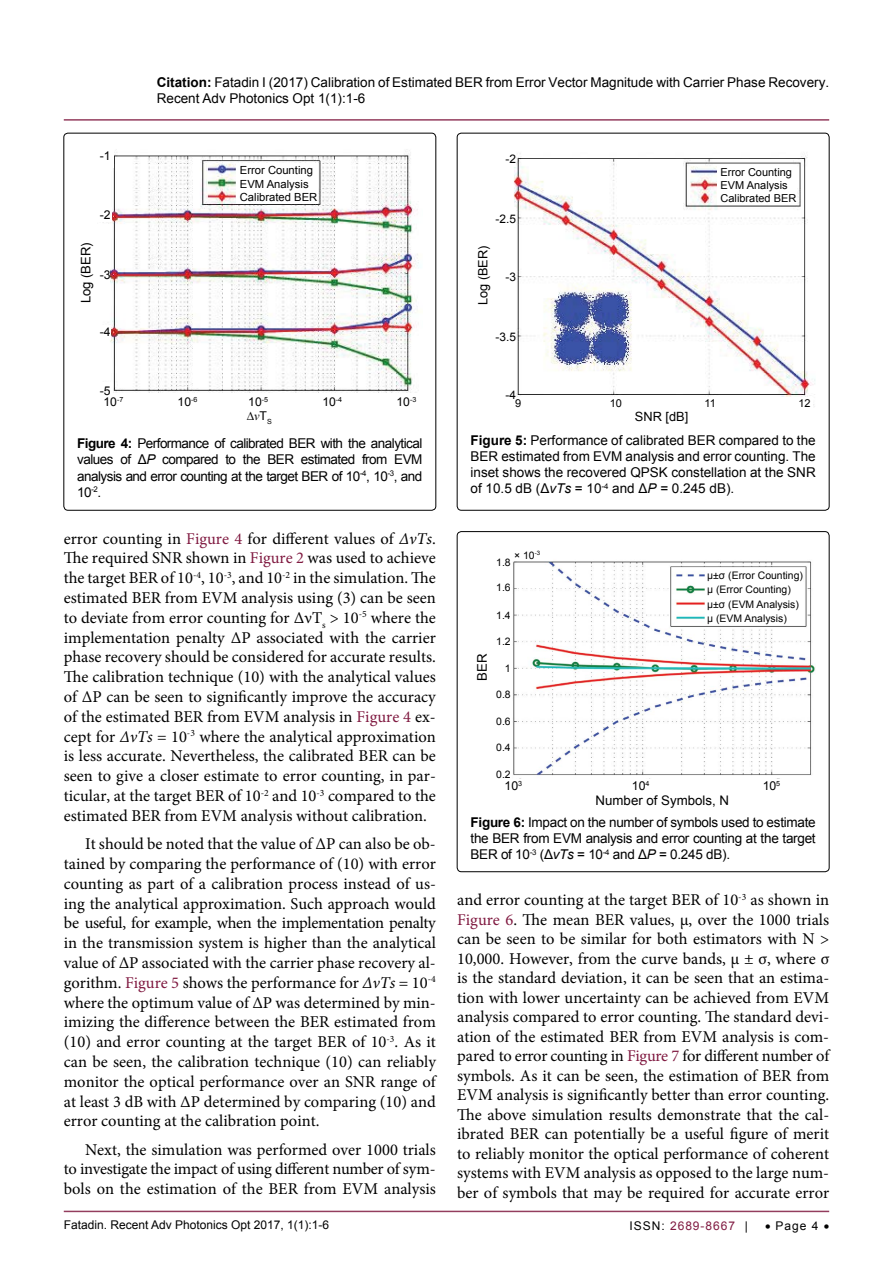
<style>
.page{position:relative;width:893px;height:1263px;background:#fff}
.page>*{position:absolute;margin:0;border:0;box-sizing:border-box;transform-origin:0 0}
.t1{font:16.5px/19.8px "Minion Pro";color:#000;text-align:justify}
.t2{font:13.5px/16.2px "Arial";color:#000;text-align:justify}
.t3{font:13.35px "Arial";color:#000}
.t4{font:13.2px "Arial";color:#000}
.t5{font:12.9px "Arial";color:#000}
.t6{font:12.75px "Arial";color:#000}
.t7{font:12.3px "Arial";color:#000}
.t8{font:12.15px "Arial";color:#000}
.t9{font:12px "Arial";color:#000}
.t10{font:12px "Arial";letter-spacing:.08em;color:#801a41}
.t11{font:11.85px "Arial";color:#000}
.t12{font:11.25px/13.6px "Arial";color:#000}
.t13{font:10.95px/13.4px "Arial";color:#000}
.t14{font:10.35px/14.2px "Arial";color:#000}
.s1{font-weight:700}
.s2{font-family:"Times New Roman";font-style:italic}
.s3{font-style:italic}
.s4{color:#801a41}
.s5{color:#000}
</style>
<div class="page">
<hr style="left:64px;top:1211px;width:765px;height:1px;background:#801a41">
<hr style="left:64px;top:119px;width:765px;height:2px;background:#801a41">
<div style="left:64px;top:133px;width:372px;height:377px;border:1px solid #000;border-radius:4px"></div>
<img style="left:103px;top:150px;width:316px;height:243px">
<div style="left:237px;top:163px;width:81px;height:40px;background:#fff"></div>
<div style="left:95px;top:382px;width:18px;height:14px;background:#fff"></div>
<div style="left:96px;top:325px;width:15px;height:15px;background:#fff"></div>
<div style="left:98px;top:267px;width:12px;height:19px;background:#fff"></div>
<div style="left:96px;top:207px;width:16px;height:15px;background:#fff"></div>
<div style="left:90px;top:148px;width:23px;height:20px;background:#fff"></div>
<div style="left:457px;top:133px;width:372px;height:377px;border:1px solid #000;border-radius:4px"></div>
<img style="left:513px;top:153px;width:302px;height:254px">
<div style="left:471px;top:207px;width:45px;height:198px;background:#fff"></div>
<div style="left:471px;top:150px;width:45px;height:17px;background:#fff"></div>
<div style="left:505px;top:397px;width:308px;height:29px;background:#fff"></div>
<div style="left:717px;top:165px;width:80px;height:39px;background:#fff"></div>
<div style="left:457px;top:531px;width:372px;height:341px;border:1px solid #000;border-radius:4px"></div>
<img style="left:513px;top:561px;width:302px;height:218px">
<div style="left:706px;top:570px;width:97px;height:55px;background:#fff"></div>
<p class="t2" style="left:157px;top:74px;width:674px"><span class="s1">Citation:</span> Fatadin I (2017) Calibration of Estimated BER from Error Vector Magnitude with Carrier Phase Recovery.<br>Recent Adv Photonics Opt 1(1):1-6</p>
<p class="t8" style="left:100px;top:148px;width:12px">-1</p>
<p class="t11" style="left:506px;top:151px;width:12px">-2</p>
<p class="t12" style="left:240px;top:163px;width:79px">Error Counting<br>EVM Analysis<br>Calibrated BER</p>
<p class="t13" style="left:720px;top:165px;width:77px">Error Counting<br>EVM Analysis<br>Calibrated BER</p>
<p class="t8" style="left:100px;top:207px;width:12px">-2</p>
<p class="t11" style="left:496px;top:211px;width:22px">-2.5</p>
<p class="t4" style="left:77px;top:303px;width:62px;rotate:-90deg">Log (BER)</p>
<p class="t8" style="left:100px;top:266px;width:12px">-3</p>
<p class="t5" style="left:474px;top:305px;width:61px;rotate:-90deg">Log (BER)</p>
<p class="t11" style="left:506px;top:269px;width:12px">-3</p>
<p class="t8" style="left:100px;top:324px;width:12px">-4</p>
<p class="t11" style="left:496px;top:329px;width:22px">-3.5</p>
<p class="t8" style="left:100px;top:383px;width:12px">-5</p>
<p class="t8" style="left:103px;top:394px;width:21px">10<sup>-7</sup></p>
<p class="t8" style="left:178px;top:394px;width:21px">10<sup>-6</sup></p>
<p class="t8" style="left:248px;top:394px;width:21px">10<sup>-5</sup></p>
<p class="t8" style="left:322px;top:394px;width:21px">10<sup>-4</sup></p>
<p class="t8" style="left:396px;top:394px;width:21px">10<sup>-3</sup></p>
<p class="t8" style="left:247px;top:407px;width:27px">∆<span class="s2">v</span>T<sub>S</sub></p>
<p class="t2" style="left:77px;top:435px;width:347px"><span class="s1">Figure 4:</span> Performance of calibrated BER with the analytical values of Δ<span class="s3">P</span> compared to the BER estimated from EVM analysis and error counting at the target BER of 10<sup>-</sup><sup>4</sup>, 10<sup>-</sup><sup>3</sup>, and 10<sup>-</sup><sup>2</sup>.</p>
<p class="t1" style="left:64px;top:528px;width:374px">error counting in <span class="s4">Figure 4</span> for different values of <span class="s3">ΔνTs</span>.<br>The required SNR shown in <span class="s4">Figure 2</span> was used to achieve the target BER of 10<sup>-4</sup>, 10<sup>-3</sup>, and 10<sup>-2</sup> in the simulation. The estimated BER from EVM analysis using (3) can be seen to deviate from error counting for ∆νT<sub>s</sub> &gt; 10<sup>-5</sup> where the implementation penalty ∆P associated with the carrier phase recovery should be considered for accurate results.<br>The calibration technique (10) with the analytical values of ∆P can be seen to significantly improve the accuracy of the estimated BER from EVM analysis in <span class="s4">Figure 4</span> ex&shy;cept for <span class="s3">ΔνTs</span> = 10<sup>-3</sup> where the analytical approximation is less accurate. Nevertheless, the calibrated BER can be seen to give a closer estimate to error counting, in par&shy;ticular, at the target BER of 10<sup>-2</sup> and 10<sup>-3</sup> compared to the estimated BER from EVM analysis without calibration.</p>
<p class="t1" style="left:64px;top:834px;width:374px;text-indent:21px">It should be noted that the value of ∆P can also be ob&shy;tained by comparing the performance of (10) with error counting as part of a calibration process instead of us&shy;ing the analytical approximation. Such approach would be useful, for example, when the implementation penalty in the transmission system is higher than the analytical value of ∆P associated with the carrier phase recovery al&shy;gorithm. <span class="s4">Figure 5</span> shows the performance for <span class="s3">ΔνTs</span> = 10<sup>-4 </sup>where the optimum value of ∆P was determined by min&shy;imizing the difference between the BER estimated from (10) and error counting at the target BER of 10<sup>-3</sup>. As it can be seen, the calibration technique (10) can reliably monitor the optical performance over an SNR range of at least 3 dB with ∆P determined by comparing (10) and error counting at the calibration point.</p>
<p class="t1" style="left:64px;top:1139px;width:374px;text-indent:21px">Next, the simulation was performed over 1000 trials to investigate the impact of using different number of sym&shy;bols on the estimation of the BER from EVM analysis</p>
<p class="t11" style="left:506px;top:387px;width:12px">-4</p>
<p class="t13" style="left:515px;top:396px;width:8px">9</p>
<p class="t13" style="left:610px;top:396px;width:14px">10</p>
<p class="t13" style="left:705px;top:396px;width:13px">11</p>
<p class="t13" style="left:798px;top:396px;width:14px">12</p>
<p class="t2" style="left:471px;top:432px;width:347px"><span class="s1">Figure 5:</span> Performance of calibrated BER compared to the BER estimated from EVM analysis and error counting. The inset shows the recovered QPSK constellation at the SNR of 10.5 dB (Δ<span class="s3">νTs</span> = 10<sup>-</sup><sup>4</sup> and Δ<span class="s3">P</span> = 0.245 dB).</p>
<p class="t6" style="left:635px;top:409px;width:55px">SNR [dB]</p>
<p class="t3" style="left:473px;top:681px;width:29px;rotate:-90deg">BER</p>
<p class="t14" style="left:514px;top:548px;width:27px">× 10<sup>-3</sup></p>
<p class="t14" style="left:496px;top:555px;width:16px">1.8</p>
<p class="t14" style="left:496px;top:581px;width:16px">1.6</p>
<p class="t14" style="left:496px;top:608px;width:16px">1.4</p>
<p class="t14" style="left:496px;top:634px;width:16px">1.2</p>
<p class="t14" style="left:505px;top:661px;width:7px">1</p>
<p class="t14" style="left:496px;top:687px;width:16px">0.8</p>
<p class="t14" style="left:496px;top:715px;width:16px">0.6</p>
<p class="t14" style="left:496px;top:740px;width:16px">0.4</p>
<p class="t14" style="left:496px;top:768px;width:16px">0.2</p>
<p class="t14" style="left:707px;top:568px;width:97px">µ±σ (Error Counting) µ (Error Counting) µ±σ (EVM Analysis) µ (EVM Analysis)</p>
<p class="t7" style="left:504px;top:778px;width:19px">10<sup>3</sup></p>
<p class="t7" style="left:632px;top:778px;width:19px">10<sup>4</sup></p>
<p class="t7" style="left:763px;top:778px;width:19px">10<sup>5</sup></p>
<p class="t4" style="left:596px;top:791px;width:135px">Number of Symbols, N</p>
<p class="t2" style="left:471px;top:814px;width:347px"><span class="s1">Figure 6:</span> Impact on the number of symbols used to estimate the BER from EVM analysis and error counting at the target BER of 10<sup>-</sup><sup>3</sup> (Δ<span class="s3">νTs</span> = 10<sup>-</sup><sup>4</sup> and Δ<span class="s3">P</span> = 0.245 dB).</p>
<p class="t1" style="left:457px;top:890px;width:374px">and error counting at the target BER of 10<sup>-3</sup> as shown in <span class="s4">Figure 6</span>. The mean BER values, µ, over the 1000 trials can be seen to be similar for both estimators with N &gt; 10,000. However, from the curve bands, µ ± σ, where σ is the standard deviation, it can be seen that an estima&shy;tion with lower uncertainty can be achieved from EVM analysis compared to error counting. The standard devi&shy;ation of the estimated BER from EVM analysis is com&shy;pared to error counting in <span class="s4">Figure 7</span> for different number of symbols. As it can be seen, the estimation of BER from EVM analysis is significantly better than error counting.<br>The above simulation results demonstrate that the cal&shy;ibrated BER can potentially be a useful figure of merit to reliably monitor the optical performance of coherent systems with EVM analysis as opposed to the large num&shy;ber of symbols that may be required for accurate error</p>
<p class="t9" style="left:64px;top:1217px;width:267px">Fatadin. Recent Adv Photonics Opt 2017, 1(1):1-6</p>
<p class="t10" style="left:630px;top:1217px;width:120px"><span class="s5">ISSN:</span> 2689-8667 <span class="s5">|</span></p>
<p class="t9" style="left:765px;top:1218px;width:66px">• Page 4 •</p>
</div>
